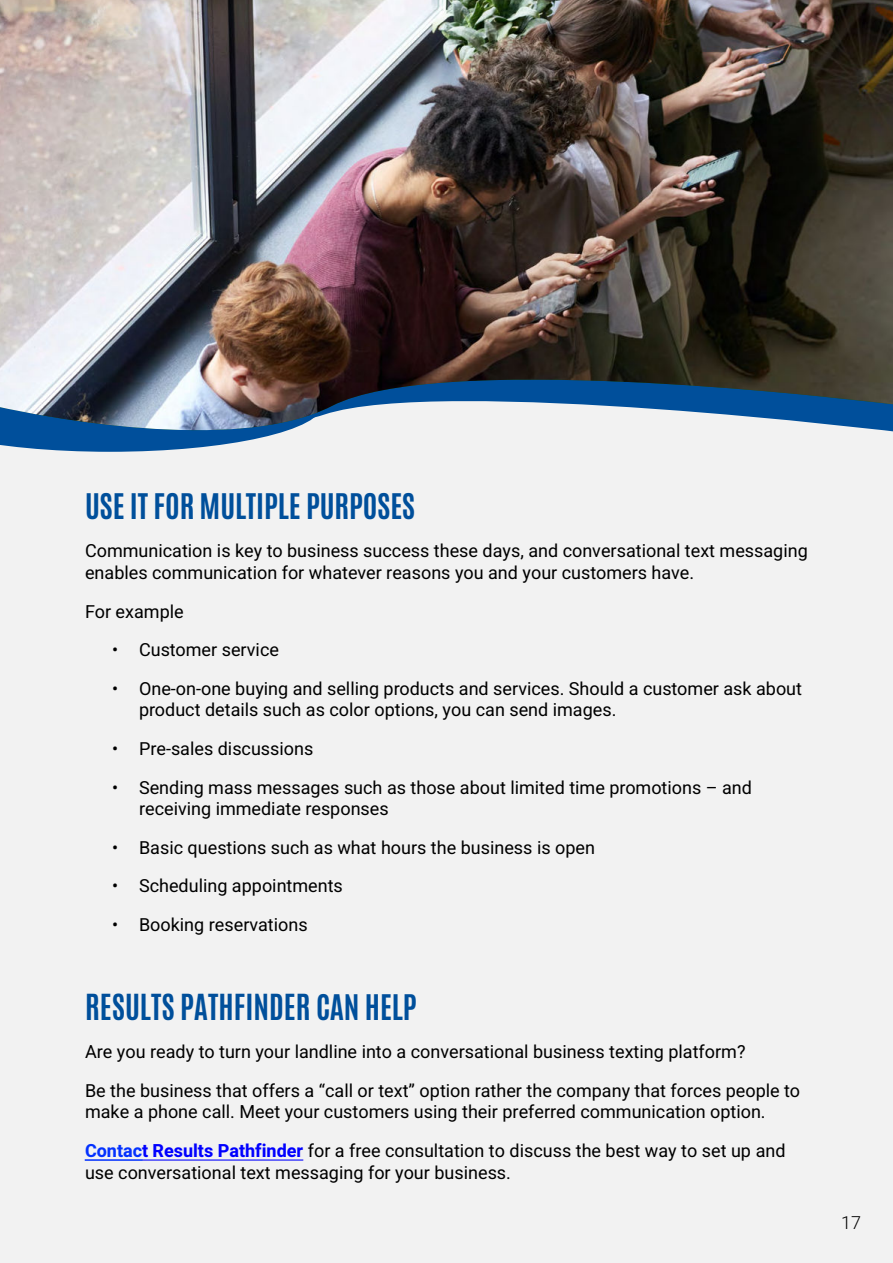
<style>
.page{position:relative;width:893px;height:1263px;background:#f2f2f2}
.page>*{position:absolute;margin:0;border:0;box-sizing:border-box;transform-origin:0 0}
.t1{font:30px "Antonio";color:#004f9b}
.t2{font:700 30px "Antonio";color:#004f9b}
.t3{font:18px/21.6px "Heebo";color:#000}
.s1{font-weight:400}
.s2{font-weight:700;color:#0432ff}
.s3{font-weight:700;color:#00f}
</style>
<div class="page">
<svg style="left:0;top:432px;width:282px;height:20px;fill:#004f9b"></svg>
<img style="left:0;top:0;width:893px;height:432px">
<hr style="left:142px;top:1159px;width:161px;height:1px;background:#00f">
<hr style="left:85px;top:1160px;width:58px;height:1px;background:#0432ff">
<h1 class="t1" style="left:85px;top:491px;width:331px">USE IT FOR MULTIPLE PURPOSES</h1>
<p class="t3" style="left:85px;top:539px;width:724px">Communication is key to business success these days, and conversational text messaging enables communication for whatever reasons you and your customers have.</p>
<p class="t3" style="left:85px;top:600px;width:100px">For example</p>
<p class="t3" style="left:112px;top:638px;width:168px">• Customer service</p>
<p class="t3" style="left:139px;top:677px;width:665px;text-indent:-27px">• One-on-one buying and selling products and services. Should a customer ask about product details such as color options, you can send images.</p>
<p class="t3" style="left:112px;top:737px;width:203px">• Pre-sales discussions</p>
<p class="t3" style="left:139px;top:776px;width:614px;text-indent:-27px">• Sending mass messages such as those about limited time promotions – and receiving immediate responses</p>
<p class="t3" style="left:112px;top:836px;width:484px">• Basic questions such as what hours the business is open</p>
<p class="t3" style="left:112px;top:875px;width:232px">• Scheduling appointments</p>
<p class="t3" style="left:112px;top:913px;width:197px">• Booking reservations</p>
<h1 class="t2" style="left:85px;top:984px;width:333px">RESULTS PATHFINDER <span class="s1">CAN HELP</span></h1>
<p class="t3" style="left:85px;top:1032px;width:717px;line-height:38.5px">Are you ready to turn your landline into a conversational business texting platform?<br>Be the business that offers a “call or text” option rather the company that forces people to</p>
<p class="t3" style="left:85px;top:1092px;width:702px;line-height:38.5px">make a phone call. Meet your customers using their preferred communication option.<br><span class="s2">Contac</span><span class="s3">t Results Pathfinder</span> for a free consultation to discuss the best way to set up and</p>
<p class="t3" style="left:85px;top:1161px;width:427px">use conversational text messaging for your business.</p>
<p class="t3" style="left:841px;top:1211px;width:21px">17</p>
</div>
